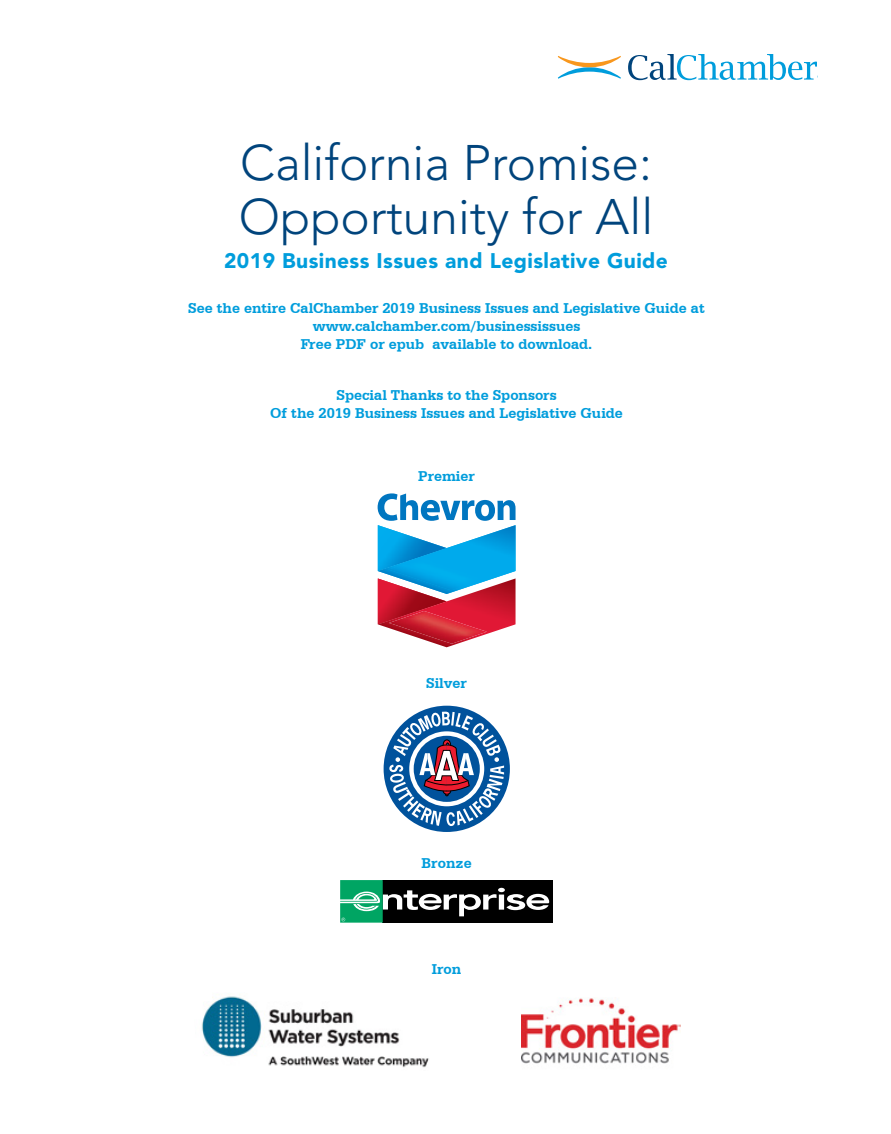
<style>
.page{position:relative;width:891px;height:1134px;background:#fff}
.page>*{position:absolute;margin:0;border:0;box-sizing:border-box;transform-origin:0 0}
.t1{font:300 49.5px "Avenir LT Std";color:#00447c}
.t2{font:900 21px "Avenir LT Std";letter-spacing:.02em;color:#009ddc}
.t3{font:700 15px/18px "Serifa BT";color:#009ddc;text-align:center}
</style>
<div class="page">
<svg style="left:558px;top:56px;width:63px;height:23px"></svg>
<svg style="left:628px;top:54px;width:189px;height:26px"></svg>
<div style="left:383px;top:880px;width:170px;height:43px;background:#000"></div>
<svg style="left:340px;top:880px;width:209px;height:43px"></svg>
<svg style="left:378px;top:493px;width:138px;height:154px"></svg>
<img style="left:415px;top:601px;width:32px;height:10px">
<img style="left:389px;top:611px;width:98px;height:33px">
<div style="left:384px;top:706px;width:126px;height:126px;background:#00529c;border-radius:50%"></div>
<svg style="left:389px;top:712px;width:115px;height:114px"></svg>
<img style="left:201px;top:996px;width:228px;height:72px">
<img style="left:521px;top:998px;width:160px;height:66px">
<p class="t1" style="left:240px;top:134px;width:413px">California Promise:</p>
<p class="t1" style="left:239px;top:188px;width:416px">Opportunity for All</p>
<p class="t2" style="left:224px;top:248px;width:445px">2019 Business Issues and Legislative Guide</p>
<p class="t3" style="left:188px;top:298px;width:518px">See the entire CalChamber 2019 Business Issues and Legislative Guide at www.calchamber.com/businessissues</p>
<p class="t3" style="left:301px;top:334px;width:293px">Free PDF or epub available to download.</p>
<p class="t3" style="left:337px;top:386px;width:222px">Special Thanks to the Sponsors</p>
<p class="t3" style="left:270px;top:404px;width:354px">Of the 2019 Business Issues and Legislative Guide</p>
<p class="t3" style="left:418px;top:467px;width:58px">Premier</p>
<p class="t3" style="left:426px;top:674px;width:42px">Silver</p>
<p class="t3" style="left:421px;top:854px;width:52px">Bronze</p>
<p class="t3" style="left:432px;top:960px;width:31px">Iron</p>
</div>
